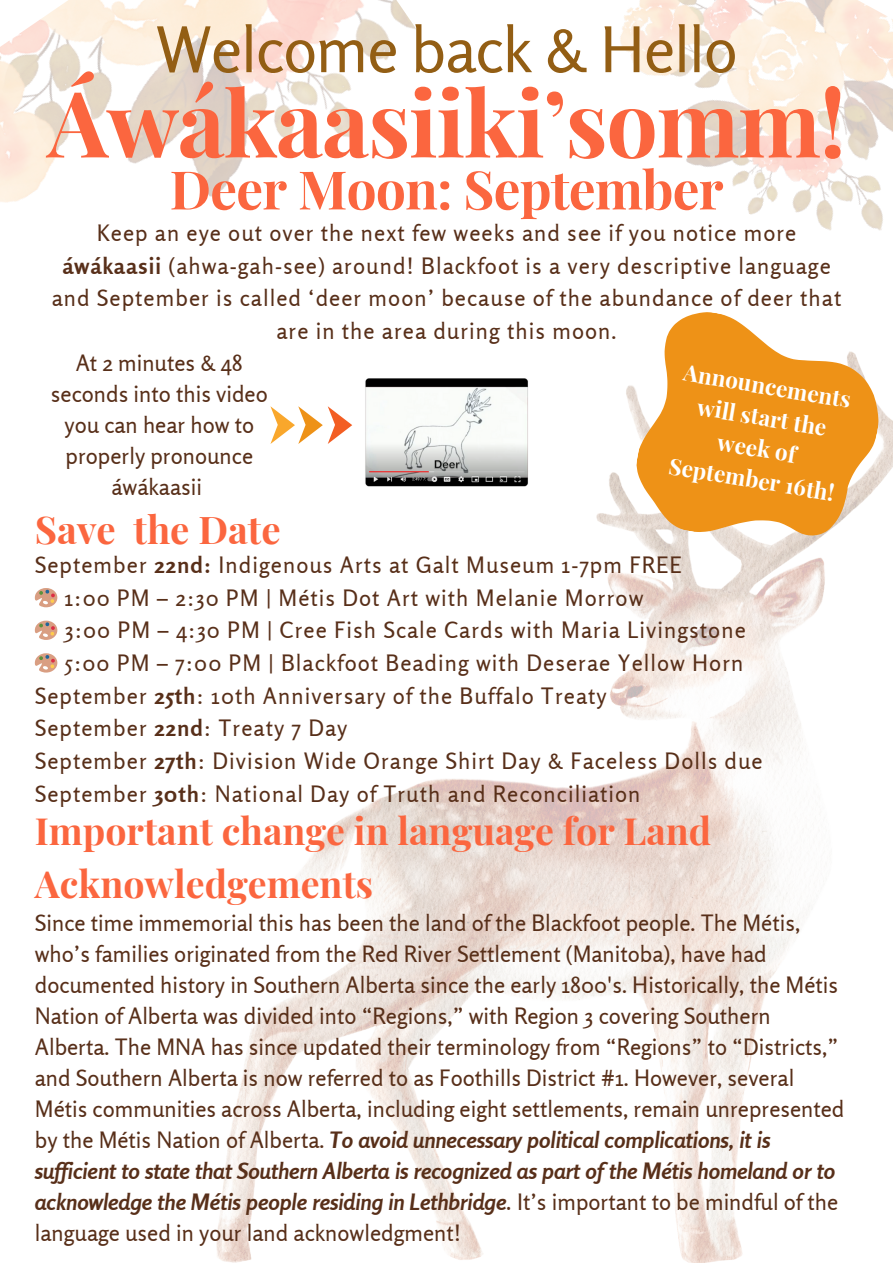
<style>
.page{position:relative;width:893px;height:1263px;background:#fff}
.page>*{position:absolute;margin:0;border:0;box-sizing:border-box;transform-origin:0 0}
.t1{font:700 91.5px "Playfair Display";letter-spacing:-.015em;color:#fb663f}
.t2{font:62.93px "Rosario";letter-spacing:-.015em;color:#935e14}
.t3{font:700 53.25px "Playfair Display";letter-spacing:-.015em;color:#fb663f}
.t4{font:700 38.25px "Playfair Display";color:#fb663f}
.t5{font:700 37.5px/52.3px "Playfair Display";color:#fb663f}
.t6{font:22.5px/30.9px "Rosario";color:#582f19;text-align:center}
.t7{font:22.5px/32.6px "Rosario";letter-spacing:.045em;color:#582f19;text-align:center}
.t8{font:700 22.5px/31.5px "Playfair Display";color:#fff;text-align:center}
.s1{font-weight:700}
.s2{font-weight:700;font-style:italic}
.s3{font-style:italic}
</style>
<div class="page">
<img style="left:0;top:0;width:416px;height:203px">
<img style="left:620px;top:0;width:273px;height:231px">
<img style="left:217px;top:425px;width:608px;height:838px">
<img style="left:364px;top:378px;width:165px;height:109px">
<svg style="left:270px;top:406px;width:82px;height:38px"></svg>
<svg style="left:626px;top:312px;width:267px;height:249px;fill:#ee9217"></svg>
<h4 class="t2" style="left:156px;top:11px;width:583px">Welcome back &amp; Hello</h4>
<p class="t1" style="left:47px;top:59px;width:800px">Áwákaasiiki’somm!</p>
<p class="t3" style="left:170px;top:152px;width:555px">Deer Moon: September</p>
<p class="t7" style="left:52px;top:216px;width:791px">Keep an eye out over the next few weeks and see if you notice more <span class="s1">áwákaasii</span> (ahwa-gah-see) around! Blackfoot is a very descriptive language and September is called ‘deer moon’ because of the abundance of deer that are in the area during this moon.</p>
<p class="t6" style="left:51px;top:347px;width:218px">At 2 minutes &amp; 48 seconds into this video you can hear how to properly pronounce áwákaasii</p>
<p class="t8" style="left:686px;top:356px;width:171px;rotate:9deg">Announcements will start the week of<br>September 16th!</p>
<p class="t4" style="left:35px;top:503px;width:247px">Save the Date</p>
<h2 class="t7" style="left:35px;top:548px;width:648px">September <span class="s1">22nd:</span> Indigenous Arts at Galt Museum 1-7pm FREE</h2>
<h1 class="t7" style="left:65px;top:581px;width:580px">1:00 PM – 2:30 PM | Métis Dot Art with Melanie Morrow</h1>
<h3 class="t7" style="left:65px;top:614px;width:683px">3:00 PM – 4:30 PM | Cree Fish Scale Cards with Maria Livingstone</h3>
<p class="t7" style="left:65px;top:646px;width:680px">5:00 PM – 7:00 PM | Blackfoot Beading with Deserae Yellow Horn</p>
<p class="t7" style="left:35px;top:679px;width:573px">September <span class="s1">25th</span>: 10th Anniversary of the Buffalo Treaty</p>
<h5 class="t7" style="left:35px;top:711px;width:314px">September <span class="s1">22nd</span>: Treaty 7 Day</h5>
<p class="t7" style="left:35px;top:744px;width:729px">September <span class="s1">27th</span>: Division Wide Orange Shirt Day &amp; Faceless Dolls due</p>
<p class="t7" style="left:35px;top:777px;width:607px">September <span class="s1">30th</span>: National Day of Truth and Reconciliation</p>
<p class="t5" style="left:35px;top:804px;width:678px">Important change in language for Land<br>Acknowledgements</p>
<p class="t6" style="left:35px;top:907px;width:811px;text-align:left">Since time immemorial this has been the land of the Blackfoot people. The Métis, who’s families originated from the Red River Settlement (Manitoba), have had documented history in Southern Alberta since the early 1800's. Historically, the Métis Nation of Alberta was divided into “Regions,” with Region 3 covering Southern Alberta. The MNA has since updated their terminology from “Regions” to “Districts,” and Southern Alberta is now referred to as Foothills District #1. However, several Métis communities across Alberta, including eight settlements, remain unrepresented by the Métis Nation of Alberta. <span class="s2">To avoid unnecessary political complications, it is<br>suf icient to state that Southern Alberta is recognized as part of the Métis homeland or to acknowledge the Métis people residing in Lethbridge</span><span class="s3">.</span> It’s important to be mindful of the language used in your land acknowledgment!</p>
</div>
